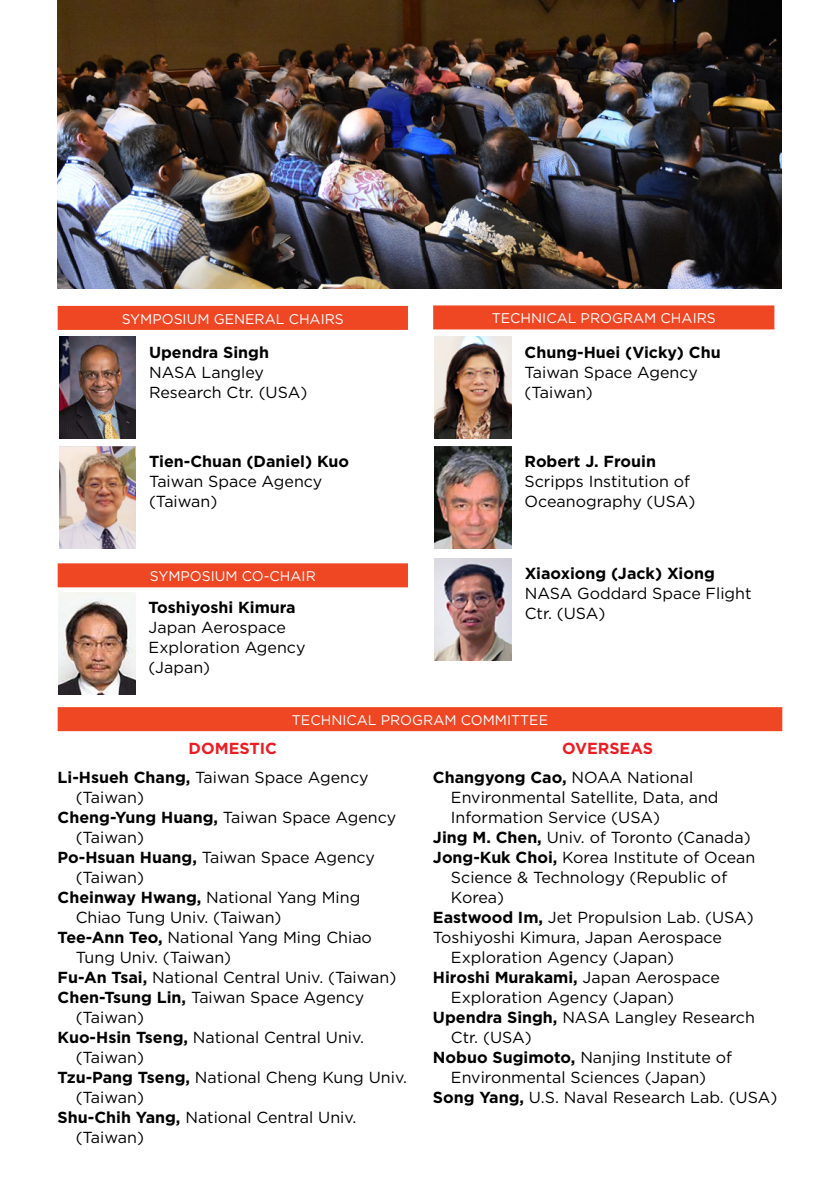
<style>
.page{position:relative;width:840px;height:1191px;background:#fff}
.page>*{position:absolute;margin:0;border:0;box-sizing:border-box;transform-origin:0 0}
.t1{font:16px/20px "Gotham";color:#000}
.t2{font:700 16px/29px "Gotham";color:#000}
.t3{font:14px "Gotham";color:#fff}
.s1{font-weight:700;color:#ed1d24}
.s2{font-weight:700}
.s3{color:#ed1d24}
.s4{font-weight:400}
</style>
<div class="page">
<img style="left:58px;top:0;width:723px;height:288px">
<img style="left:59px;top:336px;width:77px;height:102px">
<img style="left:434px;top:336px;width:77px;height:102px">
<img style="left:59px;top:447px;width:77px;height:102px">
<img style="left:434px;top:447px;width:77px;height:102px">
<img style="left:434px;top:558px;width:77px;height:102px">
<img style="left:59px;top:592px;width:76px;height:102px">
<div style="left:58px;top:306px;width:350px;height:24px;background:#ef4623"></div>
<div style="left:58px;top:563px;width:350px;height:24px;background:#ef4623"></div>
<div style="left:433px;top:305px;width:341px;height:24px;background:#ef4623"></div>
<div style="left:58px;top:707px;width:723px;height:24px;background:#ef4623"></div>
<p class="t3" style="left:122px;top:310px;width:223px">SYMPOSIUM GENERAL CHAIRS</p>
<p class="t2" style="left:149px;top:338px;width:121px">Upendra Singh</p>
<p class="t1" style="left:149px;top:362px;width:160px">NASA Langley<br>Research Ctr. (USA)</p>
<p class="t2" style="left:149px;top:447px;width:201px">Tien-Chuan (Daniel) Kuo</p>
<p class="t1" style="left:149px;top:471px;width:175px">Taiwan Space Agency (Taiwan)</p>
<p class="t3" style="left:150px;top:567px;width:167px">SYMPOSIUM CO-CHAIR</p>
<p class="t2" style="left:148px;top:592px;width:148px">Toshiyoshi Kimura</p>
<p class="t1" style="left:148px;top:617px;width:158px">Japan Aerospace<br>Exploration Agency (Japan)</p>
<p class="t3" style="left:491px;top:309px;width:225px">TECHNICAL PROGRAM CHAIRS</p>
<p class="t2" style="left:524px;top:338px;width:197px">Chung-Huei (Vicky) Chu</p>
<p class="t1" style="left:524px;top:362px;width:175px">Taiwan Space Agency (Taiwan)</p>
<p class="t2" style="left:524px;top:447px;width:133px">Robert J. Frouin</p>
<p class="t1" style="left:524px;top:471px;width:172px">Scripps Institution of<br>Oceanography (USA)</p>
<p class="t2" style="left:524px;top:558px;width:191px">Xiaoxiong (Jack) Xiong</p>
<p class="t1" style="left:524px;top:583px;width:228px">NASA Goddard Space Flight<br>Ctr. (USA)</p>
<p class="t3" style="left:292px;top:711px;width:257px">TECHNICAL PROGRAM COMMITTEE</p>
<p class="t1" style="left:58px;top:733px;width:312px;line-height:29px;text-indent:131px"><span class="s1">DOMESTIC<br></span><span class="s2">Li-Hsueh Chang,</span> Taiwan Space Agency</p>
<p class="t1" style="left:76px;top:787px;width:70px">(Taiwan)</p>
<p class="t1" style="left:58px;top:807px;width:340px"><span class="s2">Cheng-Yung Huang,</span> Taiwan Space Agency</p>
<p class="t1" style="left:76px;top:827px;width:70px">(Taiwan)</p>
<p class="t1" style="left:58px;top:847px;width:319px"><span class="s2">Po-Hsuan Huang,</span> Taiwan Space Agency</p>
<p class="t1" style="left:76px;top:867px;width:70px">(Taiwan)</p>
<p class="t1" style="left:58px;top:887px;width:304px"><span class="s2">Cheinway Hwang,</span> National Yang Ming</p>
<p class="t1" style="left:76px;top:907px;width:207px">Chiao Tung Univ. (Taiwan)</p>
<p class="t1" style="left:58px;top:927px;width:315px"><span class="s2">Tee-Ann Teo,</span> National Yang Ming Chiao</p>
<p class="t1" style="left:76px;top:947px;width:157px">Tung Univ. (Taiwan)</p>
<p class="t1" style="left:58px;top:967px;width:340px"><span class="s2">Fu-An Tsai,</span> National Central Univ. (Taiwan)</p>
<p class="t1" style="left:58px;top:987px;width:308px"><span class="s2">Chen-Tsung Lin,</span> Taiwan Space Agency</p>
<p class="t1" style="left:76px;top:1007px;width:70px">(Taiwan)</p>
<p class="t1" style="left:58px;top:1027px;width:308px"><span class="s2">Kuo-Hsin Tseng,</span> National Central Univ.</p>
<p class="t1" style="left:76px;top:1047px;width:70px">(Taiwan)</p>
<p class="t1" style="left:58px;top:1067px;width:350px"><span class="s2">Tzu-Pang Tseng,</span> National Cheng Kung Univ.</p>
<p class="t1" style="left:76px;top:1087px;width:70px">(Taiwan)</p>
<p class="t1" style="left:58px;top:1107px;width:300px"><span class="s2">Shu-Chih Yang,</span> National Central Univ.</p>
<p class="t1" style="left:76px;top:1127px;width:70px">(Taiwan)</p>
<p class="t2" style="left:432px;top:734px;width:262px;text-indent:129px"><span class="s3">OVERSEAS<br></span>Changyong Cao, <span class="s4">NOAA National</span></p>
<p class="t1" style="left:450px;top:787px;width:269px">Environmental Satellite, Data, and</p>
<p class="t1" style="left:450px;top:807px;width:210px">Information Service (USA)</p>
<p class="t1" style="left:432px;top:827px;width:319px"><span class="s2">Jing M. Chen,</span> Univ. of Toronto (Canada)</p>
<p class="t1" style="left:432px;top:847px;width:324px"><span class="s2">Jong-Kuk Choi,</span> Korea Institute of Ocean</p>
<p class="t1" style="left:450px;top:867px;width:277px">Science &amp; Technology (Republic of</p>
<p class="t1" style="left:450px;top:887px;width:55px">Korea)</p>
<p class="t1" style="left:432px;top:907px;width:322px"><span class="s2">Eastwood Im,</span> Jet Propulsion Lab. (USA)</p>
<p class="t1" style="left:432px;top:927px;width:290px">Toshiyoshi Kimura, Japan Aerospace</p>
<p class="t1" style="left:450px;top:947px;width:225px">Exploration Agency (Japan)</p>
<p class="t2" style="left:432px;top:963px;width:288px">Hiroshi Murakami, <span class="s4">Japan Aerospace</span></p>
<p class="t1" style="left:450px;top:987px;width:225px">Exploration Agency (Japan)</p>
<p class="t1" style="left:432px;top:1007px;width:323px"><span class="s2">Upendra Singh,</span> NASA Langley Research</p>
<p class="t1" style="left:450px;top:1027px;width:82px">Ctr. (USA)</p>
<p class="t1" style="left:432px;top:1047px;width:300px"><span class="s2">Nobuo Sugimoto,</span> Nanjing Institute of</p>
<p class="t1" style="left:450px;top:1067px;width:257px">Environmental Sciences (Japan)</p>
<p class="t1" style="left:432px;top:1087px;width:346px"><span class="s2">Song Yang,</span> U.S. Naval Research Lab. (USA)</p>
</div>
